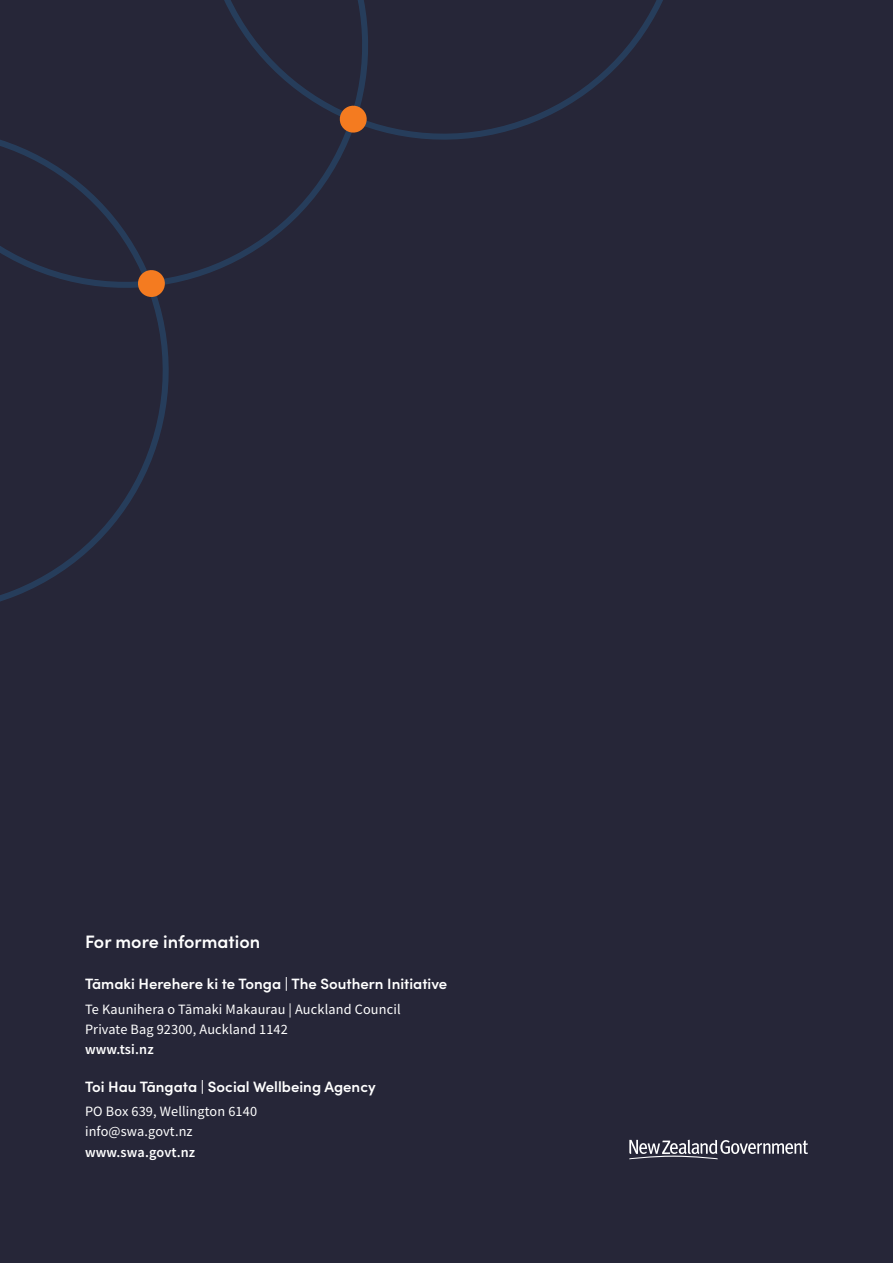
<style>
.page{position:relative;width:893px;height:1263px;background:#262638}
.page>*{position:absolute;margin:0;border:0;box-sizing:border-box;transform-origin:0 0}
.t1{font:600 18px "Sofia Pro";color:#fff}
.Body{font:600 15px "Sofia Pro";color:#fff}
.Body-2{font:14.25px/20.2px "Source Sans Pro";letter-spacing:.01em;color:#fff}
.s1{font-weight:600}
</style>
<div class="page">
<svg style="left:406px;top:0;width:257px;height:140px"></svg>
<svg style="left:198px;top:0;width:208px;height:277px"></svg>
<svg style="left:0;top:140px;width:198px;height:462px"></svg>
<svg style="left:338px;top:104px;width:30px;height:30px"></svg>
<svg style="left:136px;top:268px;width:31px;height:31px"></svg>
<svg style="left:629px;top:1140px;width:179px;height:19px"></svg>
<h4 class="t1" style="left:85px;top:928px;width:177px">For more information</h4>
<p class="Body" style="left:85px;top:973px;width:364px">Tāmaki Herehere ki te Tonga | The Southern Initiative</p>
<p class="Body-2" style="left:85px;top:999px;width:317px">Te Kaunihera o Tāmaki Makaurau | Auckland Council<br>Private Bag 92300, Auckland 1142<br><span class="s1">www.tsi.nz</span></p>
<p class="Body" style="left:85px;top:1075px;width:292px">Toi Hau Tāngata | Social Wellbeing Agency</p>
<p class="Body-2" style="left:85px;top:1101px;width:174px">PO Box 639, Wellington 6140 info@swa.govt.nz <span class="s1">www.swa.govt.nz</span></p>
</div>
